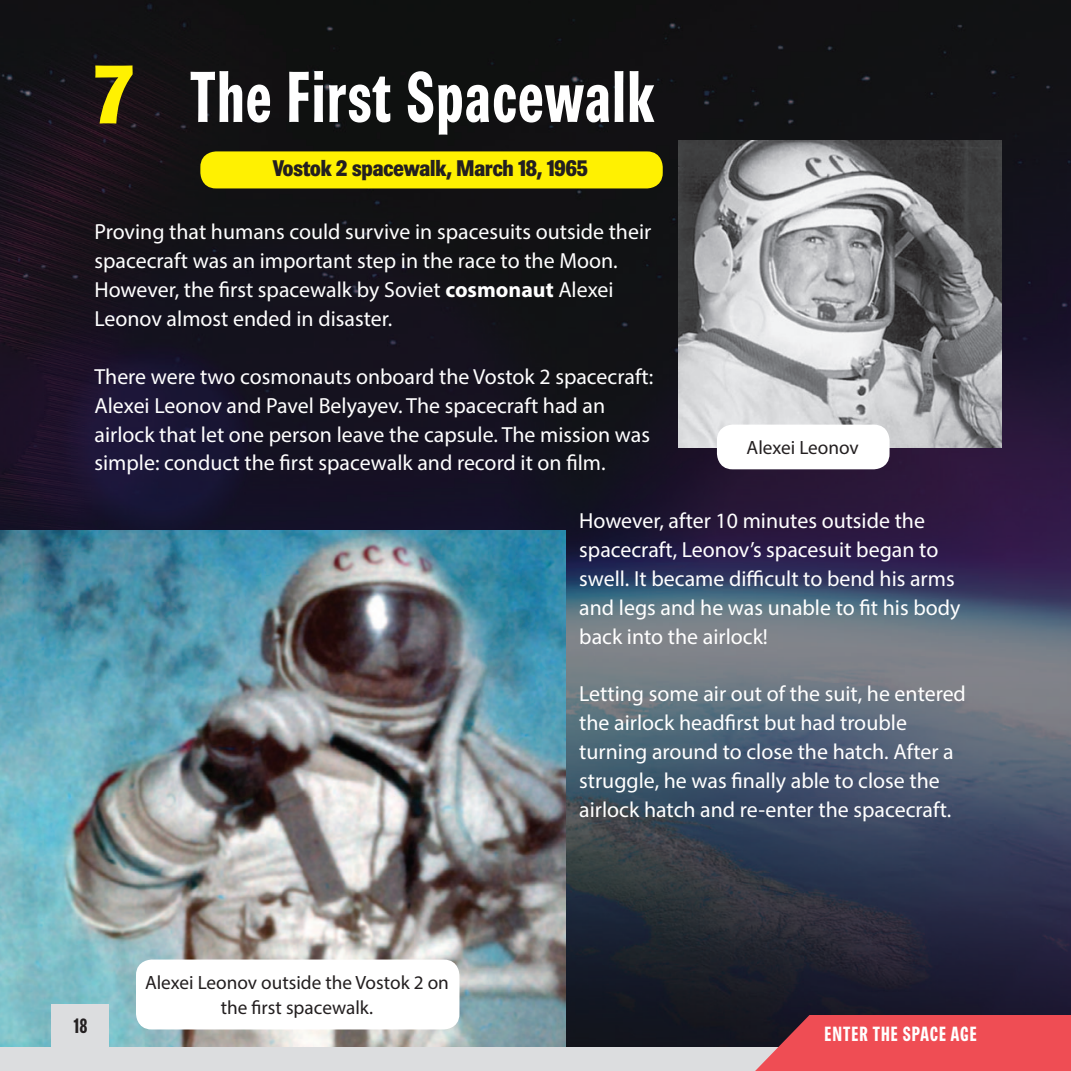
<style>
.page{position:relative;width:1071px;height:1071px;background:#fff}
.page>*{position:absolute;margin:0;border:0;box-sizing:border-box;transform-origin:0 0}
.t1{font:73.5px "Brown Condensed Display";letter-spacing:.03em;color:#fff}
.t2{font:22.75px "Brown Display";color:#231f20}
.t3{font:21.88px/28.9px "Myriad Pro";color:#fff}
.t4{font:21px "Brown Condensed Display";color:#fff}
.t5{font:21px "Brown Condensed Display";color:#231f20}
.t6{font:19.25px/24.5px "Myriad Pro";color:#231f20;text-align:center}
.s1{font-family:"Brown Display";font-size:84px;color:#fff101}
.s2{font-weight:700}
</style>
<div class="page">
<img style="left:0;top:0;width:1071px;height:1047px">
<img style="left:0;top:531px;width:565px;height:516px">
<div style="left:200px;top:151px;width:463px;height:37px;background:#fff101;border-radius:16px"></div>
<div style="left:0;top:1047px;width:1071px;height:24px;background:#dcdddf"></div>
<svg style="left:755px;top:1015px;width:316px;height:56px;background:#de4b52"></svg>
<div style="left:52px;top:1004px;width:57px;height:67px;background:#dcdddf"></div>
<img style="left:678px;top:141px;width:324px;height:306px">
<div style="left:136px;top:960px;width:323px;height:69px;background:#fff;border-radius:16px"></div>
<div style="left:717px;top:425px;width:173px;height:44px;background:#fff;border-radius:16px"></div>
<h1 class="t1" style="left:95px;top:55px;width:561px"><span class="s1">7</span> THE FIRST SPACEWALK</h1>
<p class="t2" style="left:273px;top:155px;width:316px">Vostok 2 spacewalk, March 18, 1965</p>
<p class="t3" style="left:94px;top:217px;width:558px">Proving that humans could survive in spacesuits outside their spacecraft was an important step in the race to the Moon.<br>However, the first spacewalk by Soviet <span class="s2">cosmonaut</span> Alexei Leonov almost ended in disaster.</p>
<p class="t3" style="left:94px;top:362px;width:560px">There were two cosmonauts onboard the Vostok 2 spacecraft:<br>Alexei Leonov and Pavel Belyayev. The spacecraft had an airlock that let one person leave the capsule. The mission was simple: conduct the first spacewalk and record it on film.</p>
<p class="t3" style="left:579px;top:506px;width:383px">However, after 10 minutes outside the spacecraft, Leonov’s spacesuit began to swell. It became difficult to bend his arms and legs and he was unable to fit his body back into the airlock!</p>
<p class="t6" style="left:747px;top:435px;width:114px">Alexei Leonov</p>
<p class="t5" style="left:74px;top:1014px;width:15px">18</p>
<p class="t6" style="left:145px;top:970px;width:305px">Alexei Leonov outside the Vostok 2 on the first spacewalk.</p>
<p class="t3" style="left:579px;top:679px;width:388px">Letting some air out of the suit, he entered the airlock headfirst but had trouble turning around to close the hatch. After a struggle, he was finally able to close the airlock hatch and re-enter the spacecraft.</p>
<p class="t4" style="left:824px;top:1022px;width:10px">ENTE</p>
<p class="t4" style="left:859px;top:1022px;width:53px">R THE SPACE</p>
<p class="t4" style="left:950px;top:1022px;width:26px">AGE</p>
</div>
